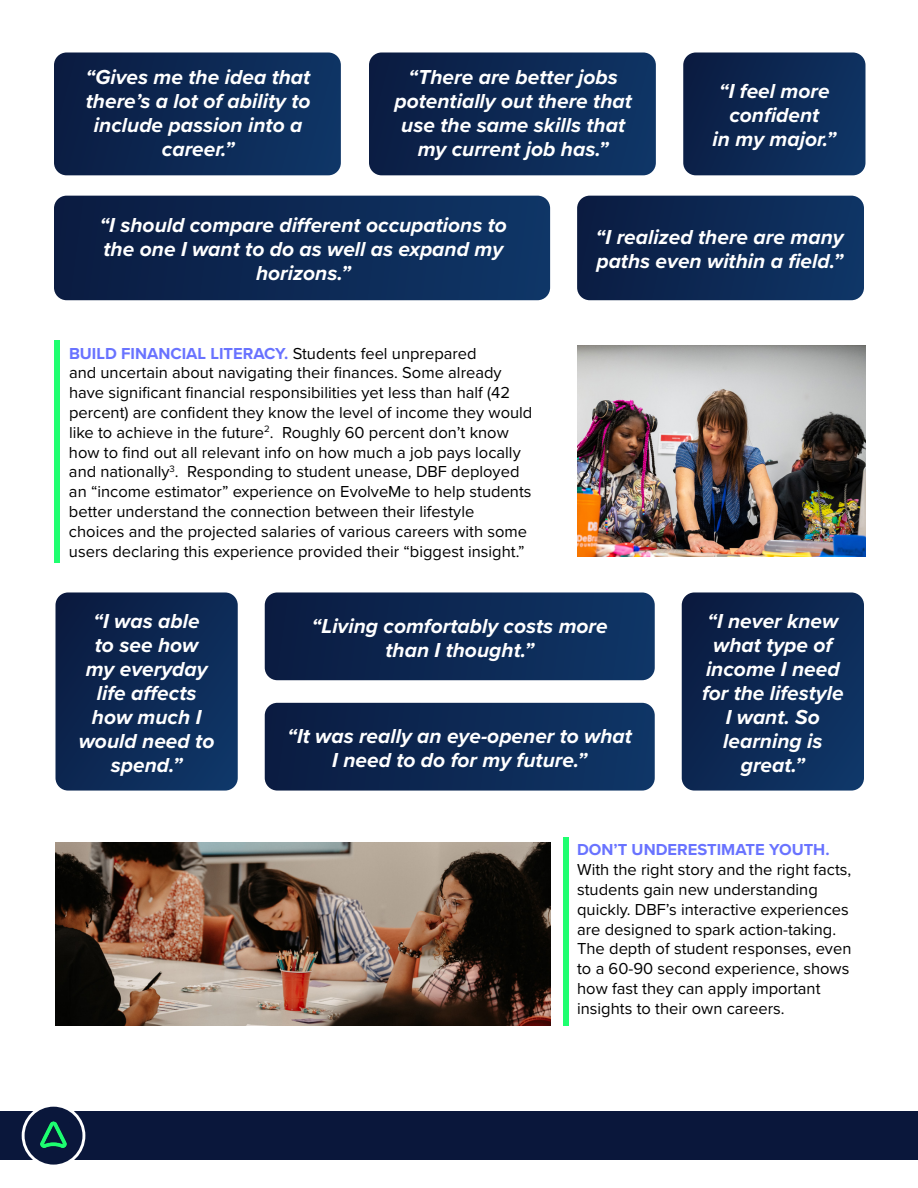
<style>
.page{position:relative;width:918px;height:1188px;background:#fff}
.page>*{position:absolute;margin:0;border:0;box-sizing:border-box;transform-origin:0 0}
.t1{font:italic 700 21px/24px "Proxima Nova";color:#fff;text-align:center}
.t2{font:16.5px/19.8px "Proxima Nova";color:#000}
.t3{font:700 16.5px "Proxima Nova";color:#6973ff}
.s1{font-weight:700;color:#6973ff}
</style>
<div class="page">
<svg style="left:369px;top:52px;width:287px;height:123px;background:#0e2a55"></svg>
<svg style="left:54px;top:196px;width:496px;height:104px;background:#0d2954"></svg>
<svg style="left:54px;top:52px;width:287px;height:123px;background:#0e2a55"></svg>
<svg style="left:683px;top:52px;width:183px;height:123px;background:#102b56"></svg>
<svg style="left:577px;top:196px;width:287px;height:104px;background:#0e2a54"></svg>
<div style="left:0;top:1111px;width:918px;height:49px;background:#0a173b"></div>
<div style="left:23px;top:1105px;width:61px;height:61px;background:#0a173b;border-radius:50%"></div>
<div style="left:22px;top:1104px;width:63px;height:63px;border:3px solid #fff;border-radius:50%"></div>
<img style="left:41px;top:1121px;width:26px;height:26px">
<svg style="left:56px;top:1121px;width:11px;height:22px"></svg>
<img style="left:577px;top:345px;width:289px;height:212px">
<div style="left:54px;top:340px;width:6px;height:222px;background:#1fff70"></div>
<svg style="left:56px;top:592px;width:182px;height:199px;background:#0f2a55"></svg>
<svg style="left:265px;top:592px;width:390px;height:88px;background:#0f2a55"></svg>
<svg style="left:682px;top:592px;width:182px;height:199px;background:#0e2a55"></svg>
<svg style="left:265px;top:703px;width:390px;height:88px;background:#0e2a55"></svg>
<div style="left:564px;top:837px;width:5px;height:189px;background:#1fff70"></div>
<img style="left:56px;top:842px;width:494px;height:184px">
<p class="t1" style="left:86px;top:64px;width:226px">“Gives me the idea that there’s a lot of ability to include passion into a career.”</p>
<p class="t1" style="left:394px;top:64px;width:239px">“There are better jobs potentially out there that use the same skills that my current job has.”</p>
<p class="t1" style="left:713px;top:79px;width:125px">“I feel more confident<br>in my major.”</p>
<p class="t1" style="left:100px;top:213px;width:409px">“I should compare different occupations to the one I want to do as well as expand my horizons.”</p>
<p class="t2" style="left:69px;top:343px;width:465px"><span class="s1">BUILD FINANCIAL LITERACY.</span> Students feel unprepared<br>and uncertain about navigating their finances. Some already have significant financial responsibilities yet less than half (42 percent) are confident they know the level of income they would like to achieve in the future<sup>2</sup>. Roughly 60 percent don’t know how to find out all relevant info on how much a job pays locally and nationally<sup>3</sup>. Responding to student unease, DBF deployed an “income estimator” experience on EvolveMe to help students better understand the connection between their lifestyle choices and the projected salaries of various careers with some users declaring this experience provided their “biggest insight.”</p>
<p class="t1" style="left:596px;top:225px;width:249px;text-align:left">“I realized there are many paths even within a field.”</p>
<p class="t1" style="left:79px;top:608px;width:137px">“I was able<br>to see how my everyday life affects how much I would need to spend.”</p>
<p class="t1" style="left:312px;top:613px;width:298px">“Living comfortably costs more than I thought.”</p>
<p class="t1" style="left:287px;top:724px;width:346px">“It was really an eye-opener to what<br>I need to do for my future.”</p>
<p class="t1" style="left:702px;top:608px;width:143px">“I never knew what type of income I need for the lifestyle<br>I want. So learning is great.”</p>
<p class="t3" style="left:577px;top:838px;width:254px">DON’T UNDERESTIMATE YOUTH.</p>
<p class="t2" style="left:577px;top:859px;width:276px">With the right story and the right facts, students gain new understanding quickly. DBF’s interactive experiences are designed to spark action-taking.<br>The depth of student responses, even to a 60-90 second experience, shows how fast they can apply important insights to their own careers.</p>
</div>
